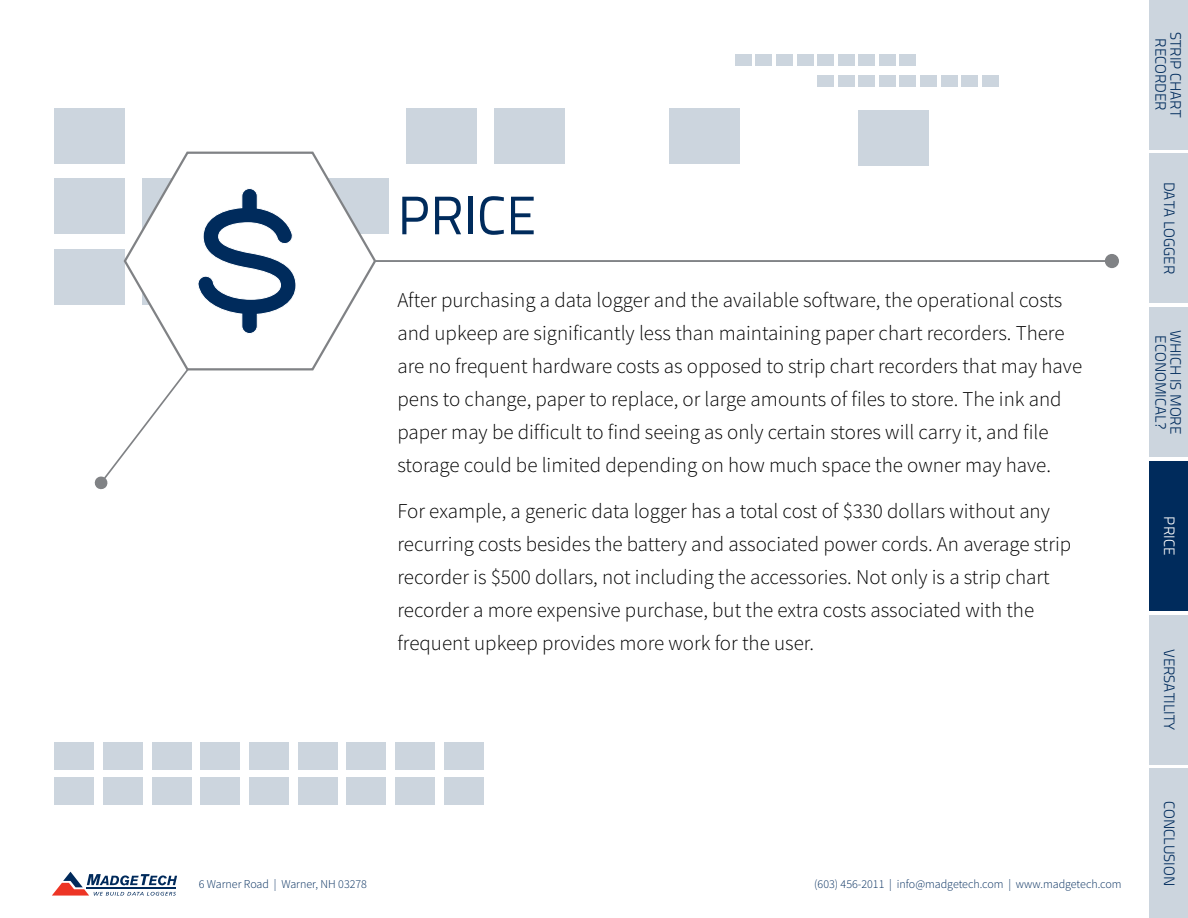
<style>
.page{position:relative;width:1188px;height:918px;background:#fff}
.page>*{position:absolute;margin:0;border:0;box-sizing:border-box;transform-origin:0 0}
.t1{font:54px "Titillium Text 22 L";color:#002b5c}
.t2{font:300 21px/33px "Source Sans Pro";color:#000}
.t3{font:300 15px/15px "Titillium Text 22 L";color:#002b5c;text-align:center}
.t4{font:300 15px "Titillium Text 22 L";color:#fff}
.t5{font:300 12px "Source Sans Pro";color:#002b5c}
</style>
<div class="page">
<svg style="left:52px;top:872px;width:125px;height:24px"></svg>
<hr style="left:87px;top:887px;width:89px;height:2px;background:#002a5b">
<div style="left:735px;top:54px;width:17px;height:12px;background:#ccd5de"></div>
<div style="left:756px;top:54px;width:16px;height:12px;background:#ccd5de"></div>
<div style="left:776px;top:54px;width:17px;height:12px;background:#ccd5de"></div>
<div style="left:797px;top:54px;width:16px;height:12px;background:#ccd5de"></div>
<div style="left:817px;top:54px;width:17px;height:12px;background:#ccd5de"></div>
<div style="left:838px;top:54px;width:16px;height:12px;background:#ccd5de"></div>
<div style="left:859px;top:54px;width:16px;height:12px;background:#ccd5de"></div>
<div style="left:879px;top:54px;width:17px;height:12px;background:#ccd5de"></div>
<div style="left:900px;top:54px;width:16px;height:12px;background:#ccd5de"></div>
<div style="left:817px;top:75px;width:17px;height:12px;background:#ccd5de"></div>
<div style="left:838px;top:75px;width:16px;height:12px;background:#ccd5de"></div>
<div style="left:859px;top:75px;width:16px;height:12px;background:#ccd5de"></div>
<div style="left:879px;top:75px;width:17px;height:12px;background:#ccd5de"></div>
<div style="left:900px;top:75px;width:16px;height:12px;background:#ccd5de"></div>
<div style="left:920px;top:75px;width:17px;height:12px;background:#ccd5de"></div>
<div style="left:941px;top:75px;width:16px;height:12px;background:#ccd5de"></div>
<div style="left:961px;top:75px;width:17px;height:12px;background:#ccd5de"></div>
<div style="left:982px;top:75px;width:17px;height:12px;background:#ccd5de"></div>
<div style="left:54px;top:108px;width:71px;height:56px;background:#ccd5de"></div>
<div style="left:54px;top:179px;width:71px;height:55px;background:#ccd5de"></div>
<div style="left:54px;top:249px;width:71px;height:55px;background:#ccd5de"></div>
<div style="left:318px;top:179px;width:71px;height:55px;background:#ccd5de"></div>
<div style="left:406px;top:108px;width:71px;height:56px;background:#ccd5de"></div>
<div style="left:494px;top:108px;width:71px;height:56px;background:#ccd5de"></div>
<div style="left:670px;top:108px;width:70px;height:56px;background:#ccd5de"></div>
<div style="left:858px;top:110px;width:71px;height:56px;background:#ccd5de"></div>
<div style="left:54px;top:742px;width:40px;height:28px;background:#ccd5de"></div>
<div style="left:54px;top:777px;width:40px;height:28px;background:#ccd5de"></div>
<div style="left:103px;top:777px;width:39px;height:28px;background:#ccd5de"></div>
<div style="left:152px;top:777px;width:39px;height:28px;background:#ccd5de"></div>
<div style="left:201px;top:777px;width:39px;height:28px;background:#ccd5de"></div>
<div style="left:249px;top:777px;width:40px;height:28px;background:#ccd5de"></div>
<div style="left:298px;top:777px;width:39px;height:28px;background:#ccd5de"></div>
<div style="left:347px;top:777px;width:39px;height:28px;background:#ccd5de"></div>
<div style="left:396px;top:777px;width:39px;height:28px;background:#ccd5de"></div>
<div style="left:444px;top:777px;width:39px;height:28px;background:#ccd5de"></div>
<div style="left:103px;top:742px;width:39px;height:28px;background:#ccd5de"></div>
<div style="left:152px;top:742px;width:39px;height:28px;background:#ccd5de"></div>
<div style="left:201px;top:742px;width:39px;height:28px;background:#ccd5de"></div>
<div style="left:249px;top:742px;width:40px;height:28px;background:#ccd5de"></div>
<div style="left:298px;top:742px;width:39px;height:28px;background:#ccd5de"></div>
<div style="left:347px;top:742px;width:39px;height:28px;background:#ccd5de"></div>
<div style="left:396px;top:742px;width:39px;height:28px;background:#ccd5de"></div>
<div style="left:444px;top:742px;width:39px;height:28px;background:#ccd5de"></div>
<svg style="left:94px;top:372px;width:93px;height:118px"></svg>
<div style="left:1105px;top:254px;width:14px;height:14px;background:#808285;border-radius:7px"></div>
<svg style="left:122px;top:151px;width:256px;height:221px"></svg>
<svg style="left:197px;top:188px;width:99px;height:146px"></svg>
<div style="left:1149px;top:0;width:39px;height:149px;background:#ccd5de"></div>
<div style="left:1149px;top:154px;width:39px;height:149px;background:#ccd5de"></div>
<div style="left:1149px;top:307px;width:39px;height:149px;background:#ccd5de"></div>
<div style="left:1149px;top:461px;width:39px;height:149px;background:#002b5c"></div>
<div style="left:1149px;top:615px;width:39px;height:149px;background:#ccd5de"></div>
<div style="left:1149px;top:769px;width:39px;height:149px;background:#ccd5de"></div>
<h1 class="t1" style="left:397px;top:175px;width:141px">PRICE</h1>
<p class="t2" style="left:397px;top:283px;width:686px">After purchasing a data logger and the available software, the operational costs and upkeep are significantly less than maintaining paper chart recorders. There are no frequent hardware costs as opposed to strip chart recorders that may have pens to change, paper to replace, or large amounts of files to store. The ink and paper may be difficult to find seeing as only certain stores will carry it, and file storage could be limited depending on how much space the owner may have.</p>
<p class="t2" style="left:397px;top:495px;width:675px">For example, a generic data logger has a total cost of $330 dollars without any recurring costs besides the battery and associated power cords. An average strip recorder is $500 dollars, not including the accessories. Not only is a strip chart recorder a more expensive purchase, but the extra costs associated with the frequent upkeep provides more work for the user.</p>
<p class="t5" style="left:199px;top:877px;width:170px">6 Warner Road | Warner, NH 03278</p>
<p class="t5" style="left:814px;top:877px;width:309px">(603) 456-2011 | info@madgetech.com | www.madgetech.com</p>
<p class="t3" style="left:1184px;top:32px;width:87px;rotate:90deg">STRIP CHART<br>RECORDER</p>
<p class="t3" style="left:1178px;top:182px;width:94px;rotate:90deg">DATA LOGGER</p>
<p class="t3" style="left:1184px;top:330px;width:106px;rotate:90deg">WHICH IS MORE<br>ECONOMICAL?</p>
<p class="t4" style="left:1180px;top:516px;width:40px;rotate:90deg">PRICE</p>
<p class="t3" style="left:1178px;top:649px;width:83px;rotate:90deg">VERSATILITY</p>
<p class="t3" style="left:1178px;top:801px;width:87px;rotate:90deg">CONCLUSION</p>
</div>
